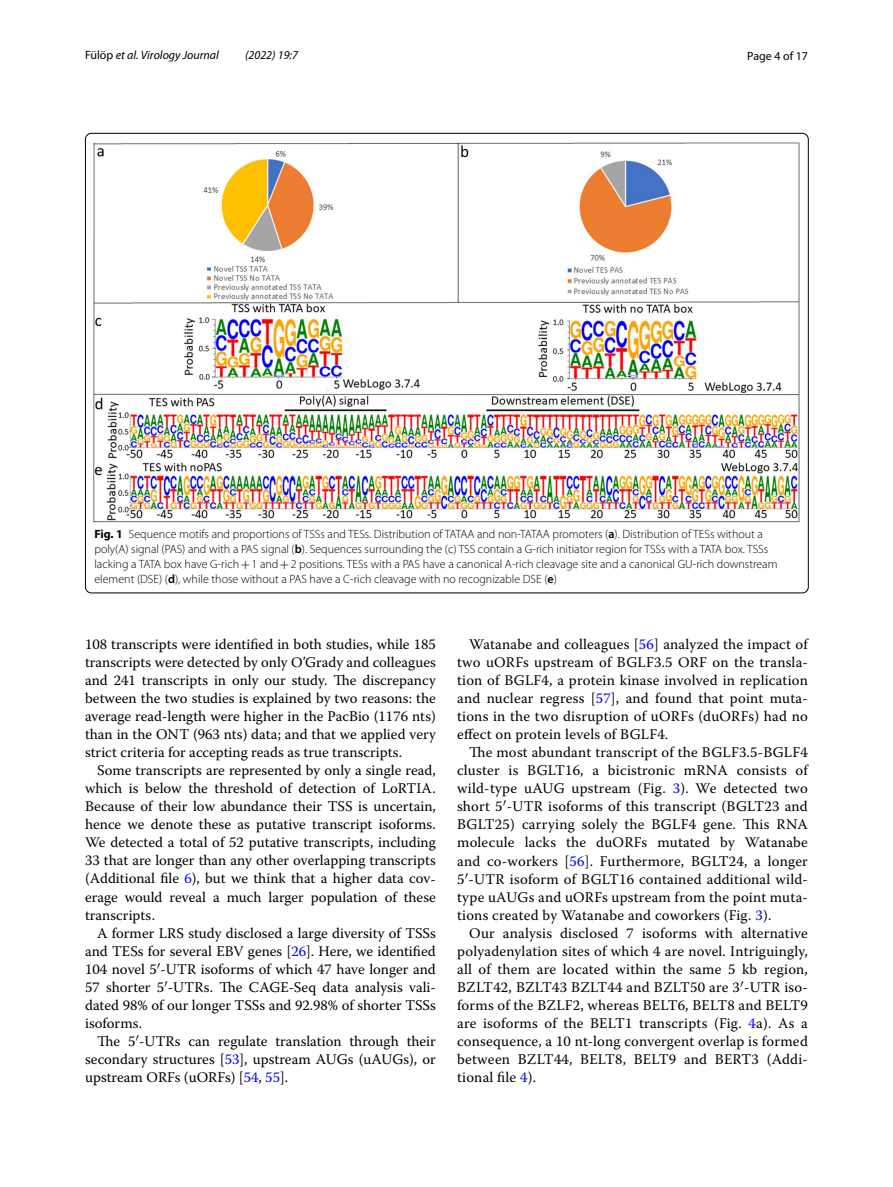
<style>
.page{position:relative;width:893px;height:1187px;background:#fff}
.page>*{position:absolute;margin:0;border:0;box-sizing:border-box;transform-origin:0 0}
.t1{font:14.7px/18px "Warnock Pro";letter-spacing:.005em;color:#000;text-align:justify}
.t2{font:300 12px/15px "Myriad Pro";color:#000}
.t3{font:italic 12px "Myriad Pro";color:#000}
.t4{font:12px "Myriad Pro";color:#000}
.s1{font-style:normal}
.s2{font-weight:700}
.s3{font-weight:600}
.s4{font-family:"MTSY";font-weight:400}
.s5{color:#00f}
</style>
<div class="page">
<img style="left:94px;top:142px;width:706px;height:381px">
<p class="t3" style="left:85px;top:48px;width:135px"><span class="s1">Fülöp</span> et al. Virology Journal</p>
<p class="t3" style="left:245px;top:48px;width:54px">(2022) 19:7</p>
<p class="t4" style="left:747px;top:48px;width:62px">Page 4 of 17</p>
<p class="t2" style="left:94px;top:526px;width:685px"><span class="s2">Fig. 1</span> Sequence motifs and proportions of TSSs and TESs. Distribution of TATAA and non-TATAA promoters (<span class="s3">a</span>). Distribution of TESs without a poly(A) signal (PAS) and with a PAS signal (<span class="s3">b</span>). Sequences surrounding the (c) TSS contain a G-rich initiator region for TSSs with a TATA box. TSSs lacking a TATA box have G-rich<span class="s4">+</span>1 and<span class="s4">+</span>2 positions. TESs with a PAS have a canonical A-rich cleavage site and a canonical GU-rich downstream element (DSE) (<span class="s3">d</span>), while those without a PAS have a C-rich cleavage with no recognizable DSE (<span class="s3">e</span>)</p>
<p class="t1" style="left:85px;top:635px;width:352px">108 transcripts were identified in both studies, while 185 transcripts were detected by only O’Grady and colleagues and 241 transcripts in only our study. The discrepancy between the two studies is explained by two reasons: the average read-length were higher in the PacBio (1176 nts) than in the ONT (963 nts) data; and that we applied very strict criteria for accepting reads as true transcripts.</p>
<p class="t1" style="left:85px;top:761px;width:352px;text-indent:12px">Some transcripts are represented by only a single read, which is below the threshold of detection of LoRTIA.<br>Because of their low abundance their TSS is uncertain, hence we denote these as putative transcript isoforms.<br>We detected a total of 52 putative transcripts, including 33 that are longer than any other overlapping transcripts (Additional file <span class="s5">6</span>), but we think that a higher data cov&shy;erage would reveal a much larger population of these transcripts.</p>
<p class="t1" style="left:85px;top:923px;width:352px;text-indent:12px">A former LRS study disclosed a large diversity of TSSs and TESs for several EBV genes [<span class="s5">26</span>]. Here, we identified 104 novel 5 -UTR isoforms of which 47 have longer and 57 shorter 5 -UTRs. The CAGE-Seq data analysis vali&shy;dated 98% of our longer TSSs and 92.98% of shorter TSSs isoforms.</p>
<p class="t1" style="left:85px;top:1031px;width:352px;text-indent:12px">The 5 -UTRs can regulate translation through their secondary structures [<span class="s5">53</span>], upstream AUGs (uAUGs), or upstream ORFs (uORFs) [<span class="s5">54</span>, <span class="s5">55</span>].</p>
<p class="t1" style="left:457px;top:635px;width:352px;text-indent:12px">Watanabe and colleagues [<span class="s5">56</span>] analyzed the impact of two uORFs upstream of BGLF3.5 ORF on the transla&shy;tion of BGLF4, a protein kinase involved in replication and nuclear regress [<span class="s5">57</span>], and found that point muta&shy;tions in the two disruption of uORFs (duORFs) had no effect on protein levels of BGLF4.</p>
<p class="t1" style="left:457px;top:743px;width:352px;text-indent:12px">The most abundant transcript of the BGLF3.5-BGLF4 cluster is BGLT16, a bicistronic mRNA consists of wild-type uAUG upstream (Fig. <span class="s5">3</span>). We detected two short 5 -UTR isoforms of this transcript (BGLT23 and BGLT25) carrying solely the BGLF4 gene. This RNA molecule lacks the duORFs mutated by Watanabe and co-workers [<span class="s5">56</span>]. Furthermore, BGLT24, a longer 5 -UTR isoform of BGLT16 contained additional wild&shy;type uAUGs and uORFs upstream from the point muta&shy;tions created by Watanabe and coworkers (Fig. <span class="s5">3</span>).</p>
<p class="t1" style="left:457px;top:923px;width:352px;text-indent:12px">Our analysis disclosed 7 isoforms with alternative polyadenylation sites of which 4 are novel. Intriguingly, all of them are located within the same 5 kb region, BZLT42, BZLT43 BZLT44 and BZLT50 are 3 -UTR iso&shy;forms of the BZLF2, whereas BELT6, BELT8 and BELT9 are isoforms of the BELT1 transcripts (Fig. <span class="s5">4</span>a). As a consequence, a 10 nt-long convergent overlap is formed between BZLT44, BELT8, BELT9 and BERT3 (Addi&shy;tional file <span class="s5">4</span>).</p>
</div>
